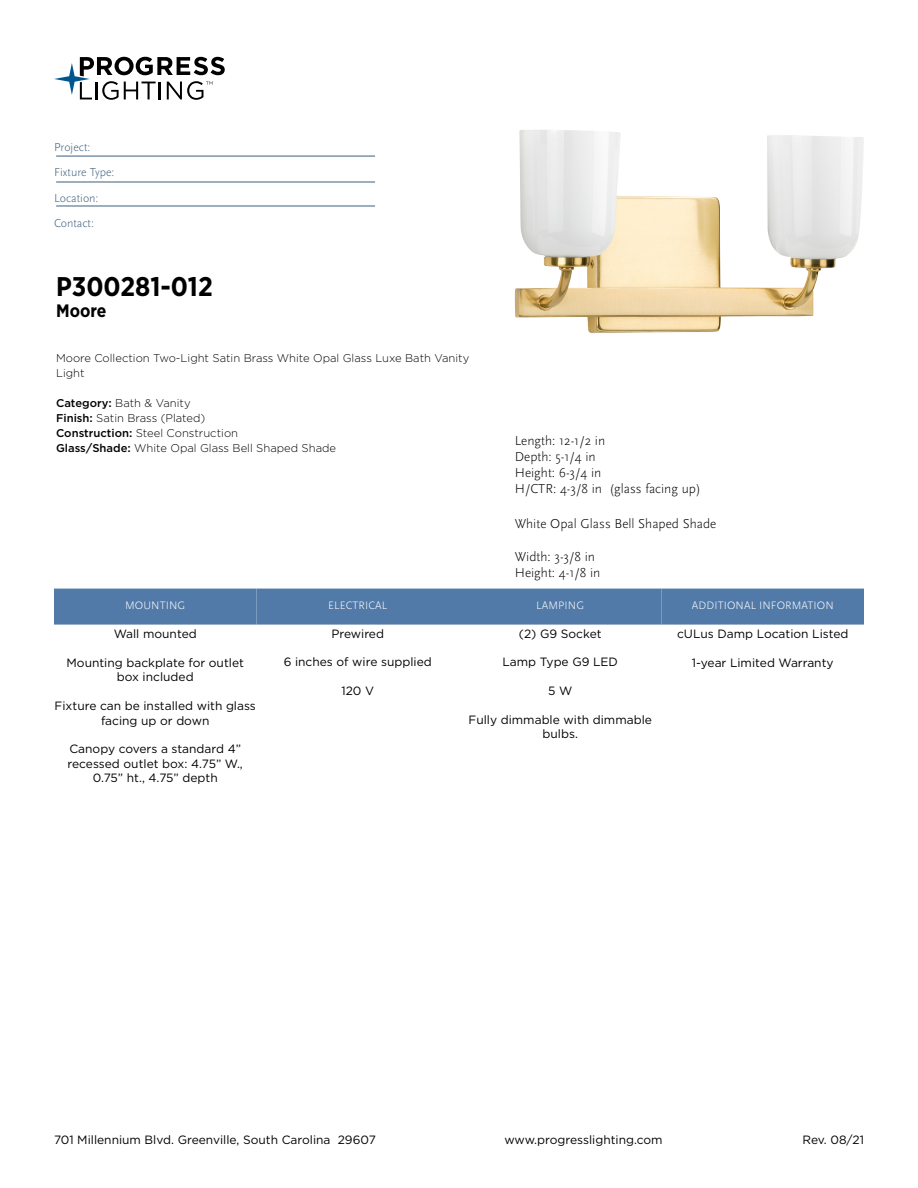
<style>
.page{position:relative;width:918px;height:1188px;background:#fff}
.page>*{position:absolute;margin:0;border:0;box-sizing:border-box;transform-origin:0 0}
.t1{font:700 27px "Gotham Narrow";color:#000}
.t2{font:700 18px "Gotham Narrow";color:#000}
.t3{font:300 13.5px/16.2px "Scala Sans Pro";color:#000}
.t4{font:12px/14.4px "Gotham";color:#000;text-align:center}
.t5{font:300 12px/25.5px "Scala Sans Pro";color:#3b5e7b}
.t6{font:300 11.25px/15px "Gotham";color:#000}
.t7{font:300 11.25px "Scala Sans Pro";letter-spacing:.01em;color:#fff}
.s1{font-weight:500}
</style>
<div class="page">
<svg style="left:54px;top:57px;width:171px;height:43px"></svg>
<hr style="left:56px;top:156px;width:319px;height:1px;background:#3b5e7b">
<hr style="left:56px;top:182px;width:319px;height:1px;background:#3b5e7b">
<hr style="left:56px;top:206px;width:319px;height:1px;background:#3b5e7b">
<img style="left:515px;top:130px;width:349px;height:203px">
<div style="left:54px;top:589px;width:202px;height:36px;background:#527aa8"></div>
<div style="left:256px;top:589px;width:203px;height:36px;background:#527aa8"></div>
<div style="left:459px;top:589px;width:203px;height:36px;background:#527aa8"></div>
<div style="left:662px;top:589px;width:202px;height:36px;background:#527aa8"></div>
<p class="t5" style="left:54px;top:134px;width:62px">Project:<br>Fixture Type:<br>Location:<br>Contact:</p>
<h1 class="t1" style="left:56px;top:270px;width:158px">P300281-012</h1>
<h2 class="t2" style="left:56px;top:300px;width:52px">Moore</h2>
<p class="t6" style="left:56px;top:351px;width:415px">Moore Collection Two-Light Satin Brass White Opal Glass Luxe Bath Vanity<br>Light</p>
<p class="t6" style="left:56px;top:396px;width:282px"><span class="s1">Category:</span> Bath &amp; Vanity<br><span class="s1">Finish:</span> Satin Brass (Plated)<br><span class="s1">Construction:</span> Steel Construction<br><span class="s1">Glass/Shade:</span> White Opal Glass Bell Shaped Shade</p>
<p class="t3" style="left:515px;top:432px;width:187px">Length: 12-1/2 in<br>Depth: 5-1/4 in<br>Height: 6-3/4 in<br>H/CTR: 4-3/8 in (glass facing up)</p>
<p class="t3" style="left:515px;top:516px;width:203px">White Opal Glass Bell Shaped Shade</p>
<p class="t3" style="left:515px;top:548px;width:87px">Width: 3-3/8 in<br>Height: 4-1/8 in</p>
<p class="t7" style="left:125px;top:599px;width:62px">MOUNTING</p>
<p class="t4" style="left:114px;top:627px;width:84px">Wall mounted</p>
<p class="t4" style="left:67px;top:655px;width:179px">Mounting backplate for outlet box included</p>
<p class="t4" style="left:55px;top:699px;width:203px">Fixture can be installed with glass facing up or down</p>
<p class="t4" style="left:68px;top:742px;width:177px">Canopy covers a standard 4” recessed outlet box: 4.75” W.,<br>0.75” ht., 4.75” depth</p>
<p class="t7" style="left:328px;top:599px;width:61px">ELECTRICAL</p>
<p class="t4" style="left:331px;top:626px;width:54px">Prewired</p>
<p class="t4" style="left:284px;top:655px;width:150px">6 inches of wire supplied</p>
<p class="t4" style="left:341px;top:684px;width:34px">120 V</p>
<p class="t7" style="left:536px;top:599px;width:49px">LAMPING</p>
<p class="t4" style="left:519px;top:626px;width:84px">(2) G9 Socket</p>
<p class="t4" style="left:503px;top:655px;width:117px">Lamp Type G9 LED</p>
<p class="t4" style="left:548px;top:684px;width:26px">5 W</p>
<p class="t4" style="left:469px;top:712px;width:185px">Fully dimmable with dimmable bulbs.</p>
<p class="t7" style="left:692px;top:599px;width:143px">ADDITIONAL INFORMATION</p>
<p class="t4" style="left:677px;top:627px;width:173px">cULus Damp Location Listed</p>
<p class="t4" style="left:692px;top:655px;width:143px">1-year Limited Warranty</p>
<p class="t4" style="left:54px;top:1132px;width:323px">701 Millennium Blvd. Greenville, South Carolina 29607</p>
<p class="t4" style="left:504px;top:1132px;width:160px">www.progresslighting.com</p>
<p class="t4" style="left:803px;top:1132px;width:63px">Rev. 08/21</p>
</div>
